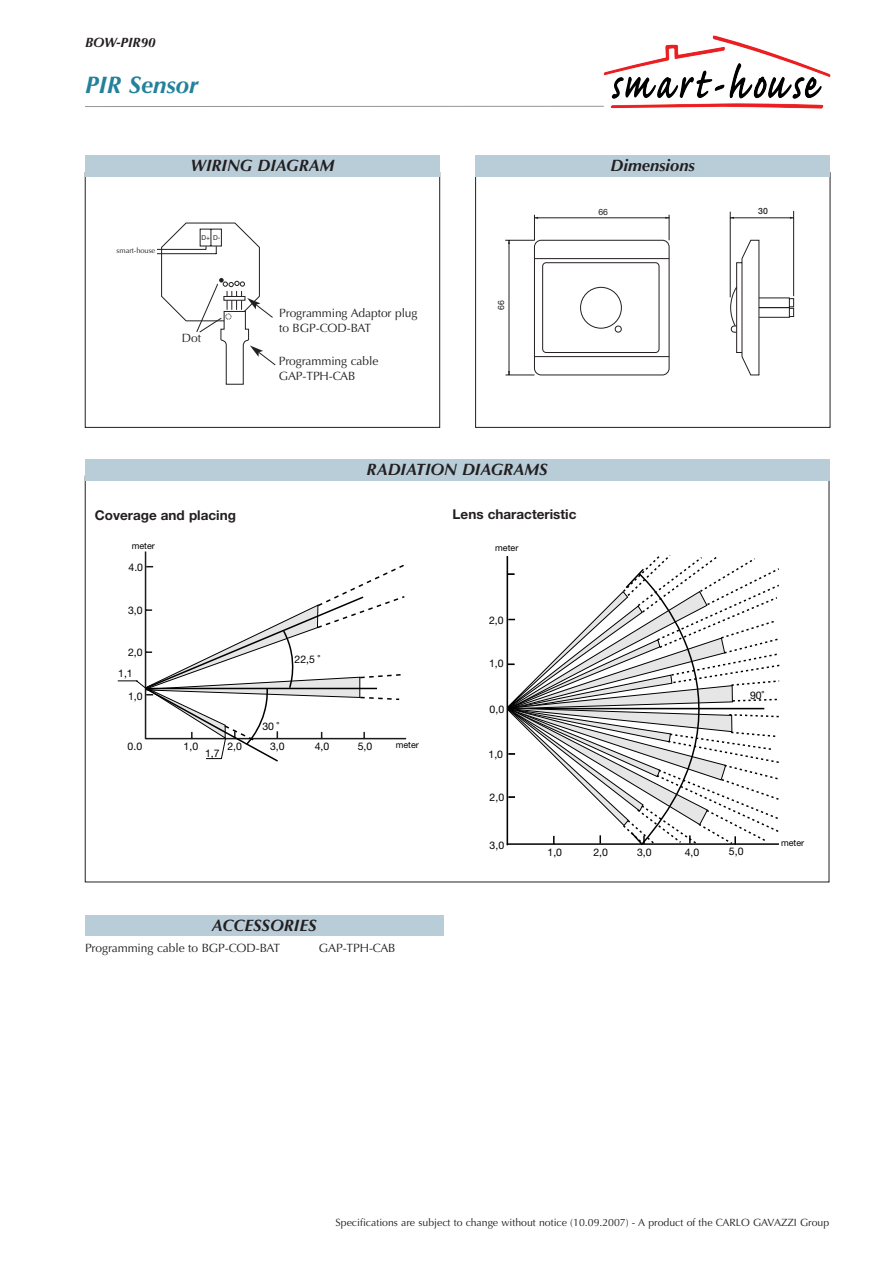
<style>
.page{position:relative;width:893px;height:1263px;background:#fff}
.page>*{position:absolute;margin:0;border:0;box-sizing:border-box;transform-origin:0 0}
.t1{font:italic 700 24px "Optima";color:#23819a}
.t2{font:italic 700 16.5px "Optima";color:#231f20}
.t3{font:700 13.5px "Helvetica Neue";color:#231f20}
.t4{font:italic 700 13.5px "Optima";letter-spacing:-.005em;color:#231f20}
.t5{font:12px/15px "Optima";letter-spacing:-.005em;color:#231f20}
.t6{font:10.5px "Optima";color:#231f20}
.t7{font:10.5px/20.1px "Helvetica Neue";color:#000}
.t8{font:9px "Helvetica Neue";color:#000}
.t9{font:8.7px "Helvetica Neue";color:#231f20}
.t10{font:500 8.7px "Helvetica Neue";color:#231f20}
.t11{font:7.5px "Optima";letter-spacing:-.005em;color:#231f20}
.t12{font:6.75px "Helvetica Neue";color:#231f20}
</style>
<div class="page">
<div style="left:85px;top:460px;width:744px;height:21px;background:#b9cdd9"></div>
<img style="left:604px;top:35px;width:227px;height:74px">
<hr style="left:85px;top:106px;width:519px;height:1px;background:#939598">
<hr style="left:155px;top:249px;width:51px;height:1px;background:#231f20">
<hr style="left:155px;top:253px;width:61px;height:1px;background:#231f20">
<div style="left:85px;top:155px;width:355px;height:21px;background:#b9cdd9"></div>
<hr style="left:730px;top:218px;width:64px;height:1px;background:#231f20">
<hr style="left:730px;top:212px;width:1px;height:85px;background:#231f20">
<hr style="left:793px;top:211px;width:1px;height:85px;background:#231f20">
<svg style="left:730px;top:240px;width:64px;height:135px"></svg>
<svg style="left:505px;top:215px;width:165px;height:161px"></svg>
<div style="left:475px;top:155px;width:355px;height:21px;background:#b9cdd9"></div>
<div style="left:85px;top:915px;width:358px;height:20px;background:#b9cdd9"></div>
<div style="left:117px;top:246px;width:40px;height:10px;background:#fff"></div>
<hr style="left:145px;top:551px;width:1px;height:188px;background:#1b1b1b">
<svg style="left:118px;top:561px;width:289px;height:201px"></svg>
<hr style="left:507px;top:556px;width:1px;height:289px;background:#000">
<svg style="left:507px;top:567px;width:135px;height:279px"></svg>
<svg style="left:621px;top:555px;width:159px;height:290px"></svg>
<svg style="left:161px;top:223px;width:115px;height:162px"></svg>
<p class="t4" style="left:85px;top:36px;width:72px">BOW-PIR90</p>
<h1 class="t1" style="left:85px;top:75px;width:115px">PIR Sensor</h1>
<h2 class="t2" style="left:190px;top:159px;width:145px">WIRING DIAGRAM</h2>
<p class="t11" style="left:117px;top:247px;width:40px">smart-house</p>
<p class="t12" style="left:126px;top:249px;width:29px">Dupline<sup>®</sup></p>
<p class="t12" style="left:201px;top:235px;width:20px">D+ D-</p>
<p class="t5" style="left:182px;top:332px;width:21px">Dot</p>
<p class="t5" style="left:279px;top:306px;width:140px">Programming Adaptor plug to BGP-COD-BAT</p>
<p class="t5" style="left:279px;top:354px;width:101px">Programming cable<br>GAP-TPH-CAB</p>
<p class="t9" style="left:498px;top:310px;width:11px;rotate:-90deg">66</p>
<h2 class="t2" style="left:611px;top:159px;width:86px">Dimensions</h2>
<p class="t9" style="left:598px;top:208px;width:11px">66</p>
<p class="t10" style="left:758px;top:208px;width:11px">30</p>
<h2 class="t2" style="left:367px;top:463px;width:182px">RADIATION DIAGRAMS</h2>
<p class="t3" style="left:95px;top:510px;width:143px">Coverage and placing</p>
<p class="t3" style="left:453px;top:509px;width:125px">Lens characteristic</p>
<p class="t8" style="left:132px;top:542px;width:25px">meter</p>
<p class="t7" style="left:129px;top:558px;width:16px">4.0</p>
<p class="t7" style="left:128px;top:601px;width:16px">3,0</p>
<p class="t7" style="left:128px;top:643px;width:16px">2,0</p>
<p class="t7" style="left:128px;top:663px;width:16px;line-height:22.4px;text-indent:-10px">1,1<br>1,0</p>
<p class="t7" style="left:295px;top:650px;width:27px">22,5 ˚</p>
<p class="t7" style="left:270px;top:717px;width:16px;text-indent:-8px">30 ˚<br>3,0</p>
<p class="t7" style="left:128px;top:737px;width:16px">0.0</p>
<p class="t8" style="left:396px;top:742px;width:25px">meter</p>
<p class="t7" style="left:315px;top:737px;width:16px">4,0</p>
<p class="t7" style="left:358px;top:737px;width:16px">5,0</p>
<p class="t7" style="left:184px;top:737px;width:16px">1,0</p>
<p class="t7" style="left:227px;top:737px;width:16px">2,0</p>
<p class="t7" style="left:205px;top:744px;width:16px">1,7</p>
<p class="t8" style="left:495px;top:545px;width:25px">meter</p>
<p class="t7" style="left:489px;top:611px;width:16px">2,0</p>
<p class="t7" style="left:489px;top:654px;width:16px">1,0</p>
<p class="t7" style="left:490px;top:700px;width:16px">0,0</p>
<p class="t7" style="left:488px;top:745px;width:16px">1,0</p>
<p class="t7" style="left:490px;top:788px;width:16px">2,0</p>
<p class="t7" style="left:490px;top:836px;width:16px">3,0</p>
<p class="t7" style="left:547px;top:843px;width:16px">1,0</p>
<p class="t7" style="left:593px;top:843px;width:16px">2,0</p>
<h2 class="t2" style="left:212px;top:918px;width:106px">ACCESSORIES</h2>
<p class="t5" style="left:85px;top:941px;width:197px">Programming cable to BGP-COD-BAT</p>
<p class="t5" style="left:319px;top:941px;width:78px">GAP-TPH-CAB</p>
<p class="t7" style="left:750px;top:686px;width:16px">90˚</p>
<p class="t7" style="left:637px;top:843px;width:16px">3,0</p>
<p class="t7" style="left:685px;top:843px;width:16px">4,0</p>
<p class="t7" style="left:729px;top:842px;width:16px">5,0</p>
<p class="t8" style="left:781px;top:840px;width:25px">meter</p>
<p class="t6" style="left:336px;top:1218px;width:495px">Specifications are subject to change without notice (10.09.2007) - A product of the CARLO GAVAZZI Group</p>
</div>
